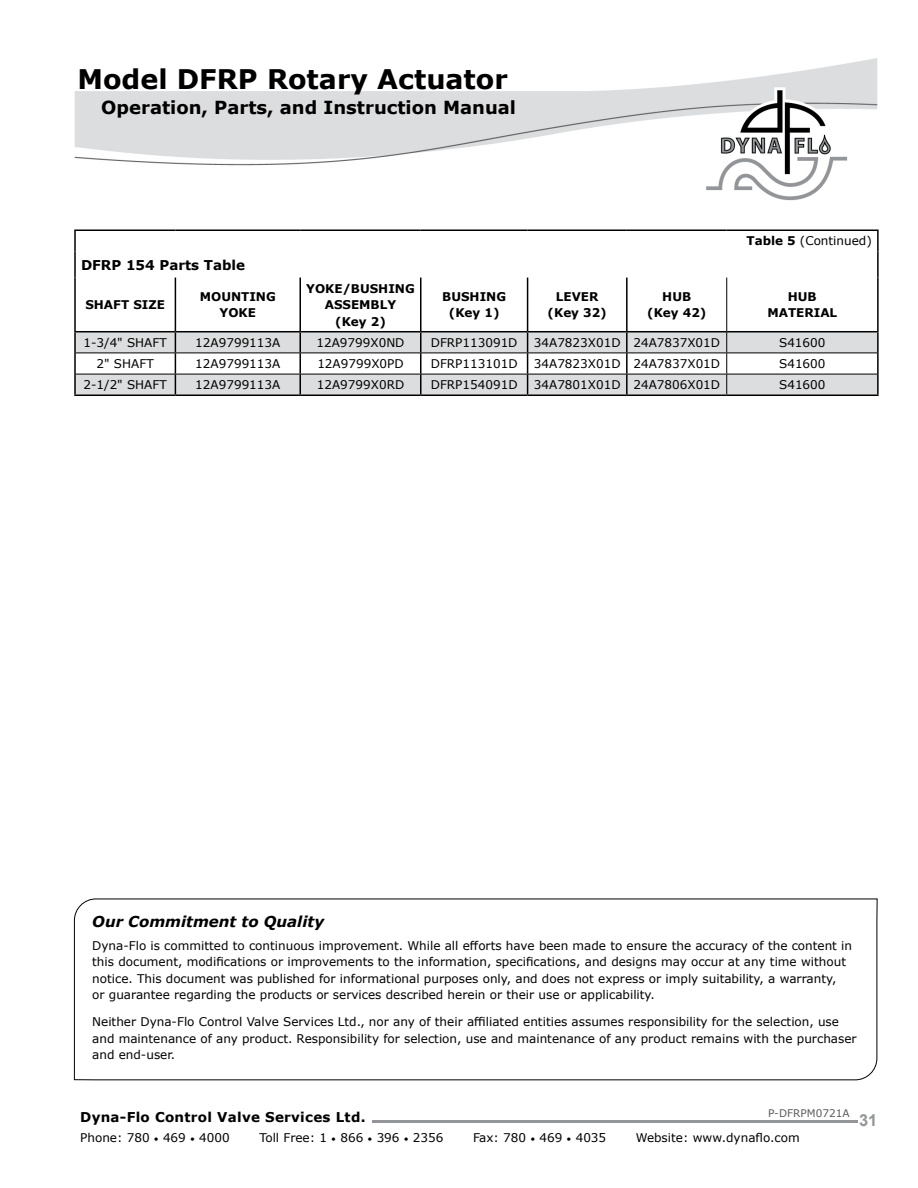
<style>
.page{position:relative;width:918px;height:1188px;background:#fff}
.page>*{position:absolute;margin:0;border:0;box-sizing:border-box;transform-origin:0 0}
.t1{font:700 27px "Verdana";color:#000}
.t2{font:700 18px "Verdana";color:#000}
.t3{font:700 16.5px "Arial";color:#939598}
.t4{font:italic 700 15px "Verdana";color:#000}
.t5{font:700 13.5px "Verdana";letter-spacing:.02em;color:#000}
.t6{font:700 13.5px "Verdana";color:#000}
.t7{font:12px/16.5px "Verdana";color:#000}
.t8{font:700 12px/16.5px "Verdana";color:#000;text-align:center}
.t9{font:10.5px "Verdana";color:#5a5b5d}
.s1{font-weight:700}
.s2{font-size:9px}
</style>
<div class="page">
<img style="left:74px;top:58px;width:804px;height:143px">
<hr style="left:372px;top:1120px;width:485px;height:2px;background:#939598">
<svg style="left:74px;top:899px;width:803px;height:181px"></svg>
<svg style="left:76px;top:332px;width:801px;height:63px;fill:#dcddde"></svg>
<hr style="left:74px;top:230px;width:101px;height:1px;background:#000">
<hr style="left:74px;top:231px;width:2px;height:20px;background:#000">
<hr style="left:175px;top:230px;width:125px;height:1px;background:#000">
<hr style="left:300px;top:230px;width:121px;height:1px;background:#000">
<hr style="left:421px;top:230px;width:107px;height:1px;background:#000">
<hr style="left:528px;top:230px;width:99px;height:1px;background:#000">
<hr style="left:627px;top:230px;width:100px;height:1px;background:#000">
<hr style="left:727px;top:230px;width:152px;height:1px;background:#000">
<hr style="left:877px;top:231px;width:2px;height:20px;background:#000">
<hr style="left:74px;top:251px;width:2px;height:27px;background:#000">
<hr style="left:877px;top:251px;width:2px;height:27px;background:#000">
<hr style="left:74px;top:278px;width:2px;height:53px;background:#000">
<hr style="left:175px;top:278px;width:1px;height:53px;background:#000">
<hr style="left:299px;top:278px;width:2px;height:53px;background:#000">
<hr style="left:420px;top:278px;width:2px;height:53px;background:#000">
<hr style="left:527px;top:278px;width:1px;height:53px;background:#000">
<hr style="left:626px;top:278px;width:2px;height:53px;background:#000">
<hr style="left:877px;top:278px;width:2px;height:53px;background:#000">
<hr style="left:74px;top:331px;width:101px;height:1px;background:#000">
<hr style="left:74px;top:332px;width:2px;height:21px;background:#000">
<hr style="left:175px;top:331px;width:125px;height:1px;background:#000">
<hr style="left:300px;top:331px;width:121px;height:1px;background:#000">
<hr style="left:299px;top:332px;width:2px;height:21px;background:#000">
<hr style="left:421px;top:331px;width:107px;height:1px;background:#000">
<hr style="left:420px;top:332px;width:2px;height:21px;background:#000">
<hr style="left:528px;top:331px;width:99px;height:1px;background:#000">
<hr style="left:627px;top:331px;width:99px;height:1px;background:#000">
<hr style="left:626px;top:332px;width:2px;height:21px;background:#000">
<hr style="left:727px;top:331px;width:152px;height:1px;background:#000">
<hr style="left:877px;top:332px;width:2px;height:21px;background:#000">
<hr style="left:74px;top:353px;width:2px;height:21px;background:#000">
<hr style="left:299px;top:353px;width:2px;height:21px;background:#000">
<hr style="left:420px;top:353px;width:2px;height:21px;background:#000">
<hr style="left:626px;top:353px;width:2px;height:21px;background:#000">
<hr style="left:877px;top:353px;width:2px;height:21px;background:#000">
<hr style="left:74px;top:374px;width:2px;height:21px;background:#000">
<svg style="left:175px;top:332px;width:1px;height:63px"></svg>
<hr style="left:299px;top:374px;width:2px;height:21px;background:#000">
<hr style="left:420px;top:374px;width:2px;height:21px;background:#000">
<svg style="left:527px;top:332px;width:1px;height:63px"></svg>
<hr style="left:626px;top:374px;width:2px;height:21px;background:#000">
<hr style="left:877px;top:374px;width:2px;height:21px;background:#000">
<hr style="left:76px;top:353px;width:99px;height:1px;background:#000">
<hr style="left:175px;top:353px;width:125px;height:1px;background:#000">
<hr style="left:300px;top:353px;width:121px;height:1px;background:#000">
<hr style="left:421px;top:353px;width:107px;height:1px;background:#000">
<hr style="left:528px;top:353px;width:99px;height:1px;background:#000">
<hr style="left:627px;top:353px;width:100px;height:1px;background:#000">
<hr style="left:727px;top:353px;width:150px;height:1px;background:#000">
<hr style="left:76px;top:374px;width:99px;height:1px;background:#000">
<hr style="left:175px;top:374px;width:125px;height:1px;background:#000">
<hr style="left:300px;top:374px;width:121px;height:1px;background:#000">
<hr style="left:421px;top:374px;width:107px;height:1px;background:#000">
<hr style="left:528px;top:374px;width:99px;height:1px;background:#000">
<hr style="left:627px;top:374px;width:100px;height:1px;background:#000">
<hr style="left:727px;top:374px;width:150px;height:1px;background:#000">
<hr style="left:726px;top:278px;width:1px;height:54px;background:#000">
<svg style="left:726px;top:332px;width:1px;height:63px"></svg>
<hr style="left:74px;top:395px;width:101px;height:1px;background:#000">
<hr style="left:175px;top:395px;width:125px;height:1px;background:#000">
<hr style="left:300px;top:395px;width:121px;height:1px;background:#000">
<hr style="left:421px;top:395px;width:107px;height:1px;background:#000">
<hr style="left:528px;top:395px;width:99px;height:1px;background:#000">
<hr style="left:627px;top:395px;width:100px;height:1px;background:#000">
<hr style="left:727px;top:395px;width:152px;height:1px;background:#000">
<h1 class="t1" style="left:77px;top:60px;width:432px">Model DFRP Rotary Actuator</h1>
<h2 class="t2" style="left:101px;top:95px;width:416px">Operation, Parts, and Instruction Manual</h2>
<p class="t7" style="left:746px;top:233px;width:127px"><span class="s1">Table 5</span> (Continued)</p>
<p class="t6" style="left:81px;top:255px;width:166px">DFRP 154 Parts Table</p>
<p class="t8" style="left:85px;top:296px;width:81px">SHAFT SIZE</p>
<p class="t8" style="left:200px;top:288px;width:78px">MOUNTING<br>YOKE</p>
<p class="t8" style="left:306px;top:280px;width:110px">YOKE/BUSHING<br>ASSEMBLY<br>(Key 2)</p>
<p class="t8" style="left:442px;top:288px;width:65px">BUSHING (Key 1)</p>
<p class="t8" style="left:548px;top:288px;width:61px">LEVER (Key 32)</p>
<p class="t8" style="left:647px;top:288px;width:61px">HUB (Key 42)</p>
<p class="t8" style="left:767px;top:288px;width:71px">HUB<br>MATERIAL</p>
<p class="t7" style="left:84px;top:334px;width:85px">1-3/4" SHAFT</p>
<p class="t7" style="left:195px;top:334px;width:87px">12A9799113A</p>
<p class="t7" style="left:316px;top:334px;width:90px">12A9799X0ND</p>
<p class="t7" style="left:431px;top:334px;width:88px">DFRP113091D</p>
<p class="t7" style="left:534px;top:334px;width:188px">34A7823X01D 24A7837X01D</p>
<p class="t7" style="left:779px;top:334px;width:48px">S41600</p>
<p class="t7" style="left:97px;top:355px;width:59px">2" SHAFT</p>
<p class="t7" style="left:195px;top:355px;width:87px">12A9799113A</p>
<p class="t7" style="left:317px;top:355px;width:88px">12A9799X0PD</p>
<p class="t7" style="left:431px;top:355px;width:88px">DFRP113101D</p>
<p class="t7" style="left:534px;top:355px;width:188px">34A7823X01D 24A7837X01D</p>
<p class="t7" style="left:779px;top:355px;width:48px">S41600</p>
<p class="t7" style="left:84px;top:377px;width:85px">2-1/2" SHAFT</p>
<p class="t7" style="left:195px;top:377px;width:87px">12A9799113A</p>
<p class="t7" style="left:317px;top:377px;width:89px">12A9799X0RD</p>
<p class="t7" style="left:431px;top:377px;width:88px">DFRP154091D</p>
<p class="t7" style="left:534px;top:377px;width:188px">34A7801X01D 24A7806X01D</p>
<p class="t7" style="left:779px;top:377px;width:48px">S41600</p>
<p class="t4" style="left:92px;top:911px;width:233px">Our Commitment to Quality</p>
<p class="t7" style="left:92px;top:937px;width:761px">Dyna-Flo is committed to continuous improvement. While all efforts have been made to ensure the accuracy of the content in this document, modifications or improvements to the information, specifications, and designs may occur at any time without notice. This document was published for informational purposes only, and does not express or imply suitability, a warranty,<br>or guarantee regarding the products or services described herein or their use or applicability.</p>
<p class="t7" style="left:92px;top:1014px;width:766px">Neither Dyna-Flo Control Valve Services Ltd., nor any of their affiliated entities assumes responsibility for the selection, use and maintenance of any product. Responsibility for selection, use and maintenance of any product remains with the purchaser and end-user.</p>
<p class="t9" style="left:768px;top:1106px;width:83px">P-DFRPM0721A</p>
<p class="t5" style="left:80px;top:1108px;width:287px">Dyna-Flo Control Valve Services Ltd.</p>
<p class="t7" style="left:80px;top:1130px;width:151px">Phone: 780 <span class="s2">•</span> 469 <span class="s2">•</span> 4000</p>
<p class="t7" style="left:259px;top:1130px;width:186px">Toll Free: 1 <span class="s2">•</span> 866 <span class="s2">•</span> 396 <span class="s2">•</span> 2356</p>
<p class="t7" style="left:473px;top:1130px;width:135px">Fax: 780 <span class="s2">•</span> 469 <span class="s2">•</span> 4035</p>
<p class="t7" style="left:636px;top:1130px;width:165px">Website: www.dynaflo.com</p>
<h3 class="t3" style="left:859px;top:1108px;width:20px">31</h3>
</div>
